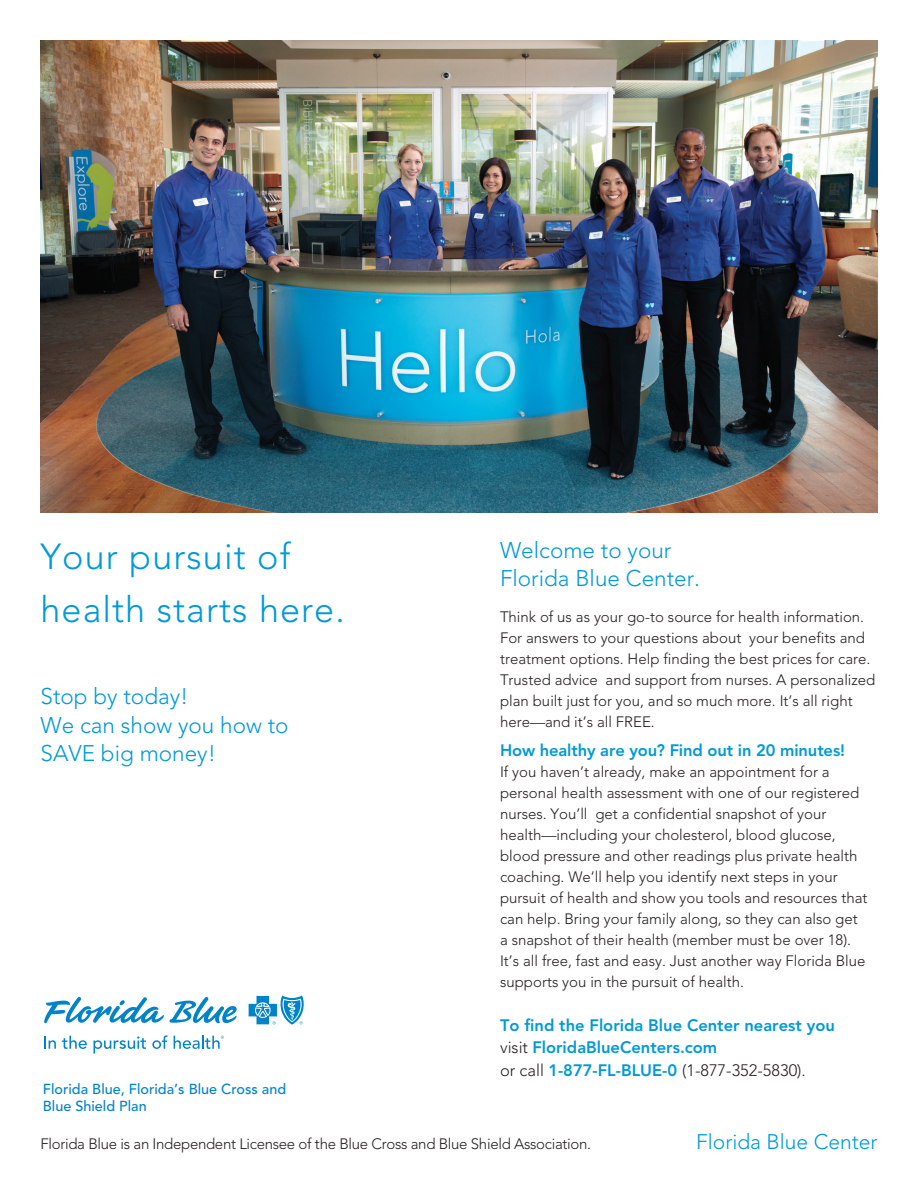
<style>
.page{position:relative;width:918px;height:1188px;background:#fff}
.page>*{position:absolute;margin:0;border:0;box-sizing:border-box;transform-origin:0 0}
.t1{font:300 36px/53.6px "Avenir";letter-spacing:.03em;color:#0099d8}
.t2{font:300 22.5px/28.5px "Avenir";color:#0099d8}
.t3{font:300 21px "Avenir";color:#0099d8}
.t4{font:800 16.5px/22.5px "Avenir";color:#0099d8}
.t5{font:300 15px/21px "Avenir";color:#231f20}
.t6{font:300 15px "Avenir";letter-spacing:-.02em;color:#231f20}
.t7{font:500 14.4px/17.2px "Avenir";color:#0083ca}
.s1{font-weight:300;color:#231f20}
</style>
<div class="page">
<img style="left:40px;top:40px;width:838px;height:473px">
<svg style="left:44px;top:1036px;width:12px;height:13px"></svg>
<svg style="left:62px;top:1036px;width:25px;height:13px"></svg>
<svg style="left:94px;top:1036px;width:52px;height:18px"></svg>
<svg style="left:152px;top:1035px;width:16px;height:14px"></svg>
<svg style="left:44px;top:997px;width:193px;height:27px"></svg>
<svg style="left:249px;top:996px;width:55px;height:29px"></svg>
<svg style="left:174px;top:1036px;width:50px;height:13px"></svg>
<p class="t1" style="left:40px;top:530px;width:306px">Your pursuit of health starts here.</p>
<p class="t2" style="left:40px;top:682px;width:250px">Stop by today!<br>We can show you how to<br>SAVE big money!</p>
<p class="t7" style="left:43px;top:1081px;width:245px">Florida Blue, Florida’s Blue Cross and<br>Blue Shield Plan</p>
<p class="t2" style="left:500px;top:536px;width:202px">Welcome to your<br>Florida Blue Center.</p>
<p class="t5" style="left:500px;top:607px;width:377px">Think of us as your go-to source for health information.<br>For answers to your questions about your benefits and treatment options. Help finding the best prices for care.<br>Trusted advice and support from nurses. A personalized plan built just for you, and so much more. It’s all right here—and it’s all FREE.</p>
<p class="t4" style="left:500px;top:739px;width:347px">How healthy are you? Find out in 20 minutes!</p>
<p class="t5" style="left:500px;top:762px;width:369px">If you haven’t already, make an appointment for a personal health assessment with one of our registered nurses. You’ll get a confidential snapshot of your health—including your cholesterol, blood glucose, blood pressure and other readings plus private health coaching. We’ll help you identify next steps in your pursuit of health and show you tools and resources that can help. Bring your family along, so they can also get a snapshot of their health (member must be over 18).<br>It’s all free, fast and easy. Just another way Florida Blue supports you in the pursuit of health.</p>
<p class="t4" style="left:500px;top:1014px;width:336px">To find the Florida Blue Center nearest you <span class="s1">visit</span> FloridaBlueCenters.com<br><span class="s1">or call</span> 1-877-FL-BLUE-0 <span class="s1">(1-877-352-5830).</span></p>
<p class="t6" style="left:40px;top:1135px;width:552px">Florida Blue is an Independent Licensee of the Blue Cross and Blue Shield Association.</p>
<p class="t3" style="left:696px;top:1129px;width:183px">Florida Blue Center</p>
</div>
